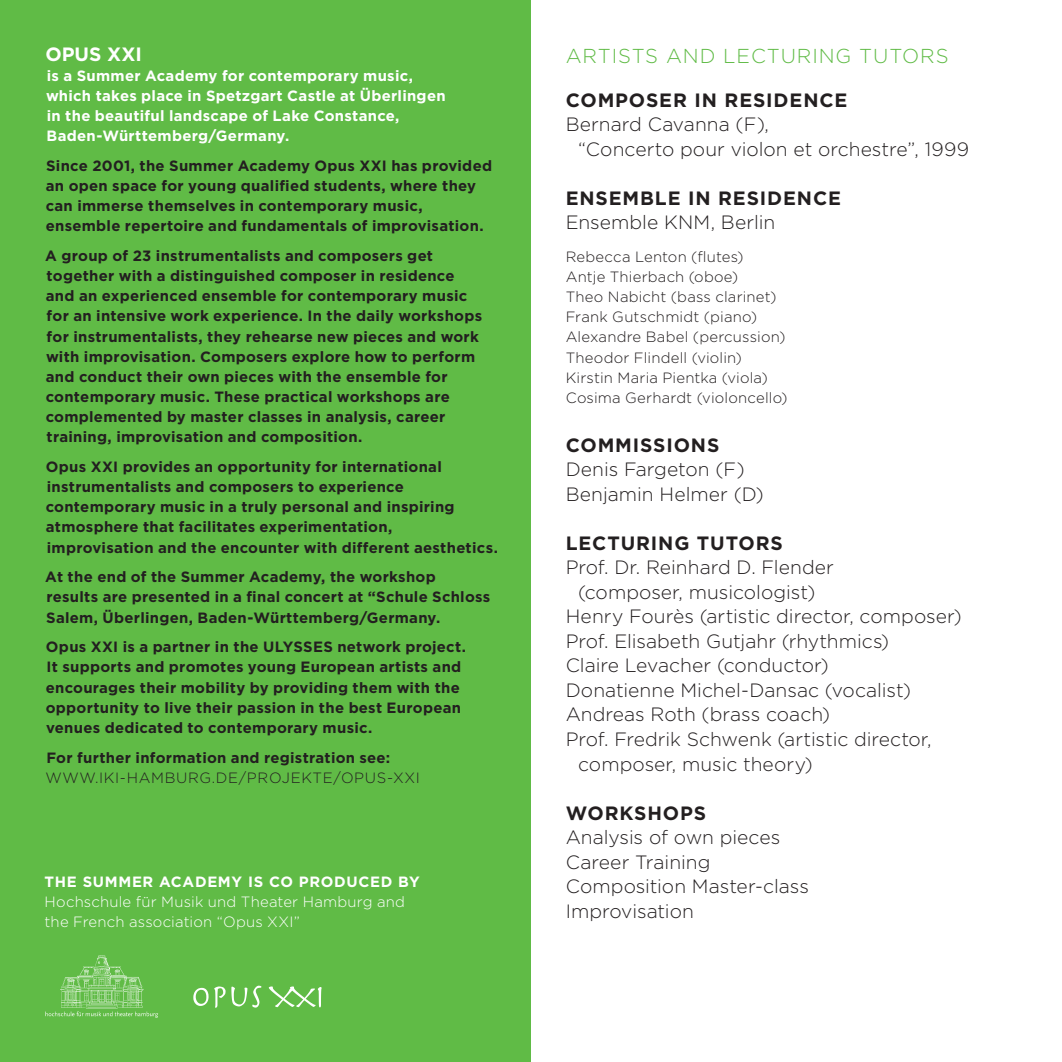
<style>
.page{position:relative;width:1062px;height:1062px;background:#fff}
.page>*{position:absolute;margin:0;border:0;box-sizing:border-box;transform-origin:0 0}
.t1{font:300 20.12px "Gotham";letter-spacing:.045em;color:#60bb46}
.t2{font:300 19.25px/24.5px "Gotham";color:#231f20}
.t3{font:700 19.25px "Gotham";letter-spacing:.045em;color:#231f20}
.t4{font:700 19.25px "Gotham";color:#fff}
.t5{font:700 14.88px/20.1px "Gotham";letter-spacing:.02em;color:#231f20}
.t6{font:300 14.88px/20.1px "Gotham";letter-spacing:.01em;color:#231f20}
.t7{font:700 14.88px/20.1px "Gotham";letter-spacing:.02em;color:#fff}
.t8{font:300 14.88px/20.1px "Gotham";letter-spacing:.01em;color:#fff}
.t9{font:300 14.88px "Gotham";letter-spacing:.045em;color:#231f20}
.t10{font:700 14.88px "Gotham";letter-spacing:.045em;color:#fff}
</style>
<div class="page">
<div style="left:0;top:0;width:531px;height:1062px;background:#60bb46"></div>
<img style="left:45px;top:955px;width:113px;height:63px">
<svg style="left:193px;top:987px;width:15px;height:19px"></svg>
<svg style="left:214px;top:986px;width:11px;height:21px"></svg>
<svg style="left:231px;top:985px;width:30px;height:22px"></svg>
<svg style="left:269px;top:986px;width:53px;height:21px"></svg>
<p class="t4" style="left:45px;top:43px;width:98px">OPUS XXI</p>
<p class="t7" style="left:46px;top:65px;width:401px">is a Summer Academy for contemporary music, which takes place in Spetzgart Castle at Überlingen in the beautiful landscape of Lake Constance, Baden-Württemberg/Germany.</p>
<p class="t5" style="left:46px;top:155px;width:448px">Since 2001, the Summer Academy Opus XXI has provided an open space for young qualified students, where they can immerse themselves in contemporary music, ensemble repertoire and fundamentals of improvisation.</p>
<p class="t5" style="left:45px;top:245px;width:438px">A group of 23 instrumentalists and composers get together with a distinguished composer in residence and an experienced ensemble for contemporary music for an intensive work experience. In the daily workshops for instrumentalists, they rehearse new pieces and work with improvisation. Composers explore how to perform and conduct their own pieces with the ensemble for contemporary music. These practical workshops are complemented by master classes in analysis, career training, improvisation and composition.</p>
<p class="t5" style="left:46px;top:456px;width:454px">Opus XXI provides an opportunity for international instrumentalists and composers to experience contemporary music in a truly personal and inspiring atmosphere that facilitates experimentation, improvisation and the encounter with different aesthetics.</p>
<p class="t5" style="left:45px;top:566px;width:446px">At the end of the Summer Academy, the workshop results are presented in a final concert at “Schule Schloss<br>Salem, Überlingen, Baden-Württemberg/Germany.</p>
<p class="t5" style="left:46px;top:636px;width:422px">Opus XXI is a partner in the ULYSSES network project.<br>It supports and promotes young European artists and encourages their mobility by providing them with the opportunity to live their passion in the best European venues dedicated to contemporary music.</p>
<p class="t5" style="left:47px;top:747px;width:345px">For further information and registration see:</p>
<p class="t9" style="left:46px;top:769px;width:376px">WWW.IKI-HAMBURG.DE/PROJEKTE/OPUS-XXI</p>
<p class="t10" style="left:45px;top:873px;width:376px">THE SUMMER ACADEMY IS CO PRODUCED BY</p>
<p class="t8" style="left:45px;top:891px;width:362px">Hochschule für Musik und Theater Hamburg and the French association “Opus XXI”</p>
<h1 class="t1" style="left:566px;top:45px;width:384px">ARTISTS AND LECTURING TUTORS</h1>
<p class="t3" style="left:566px;top:89px;width:283px">COMPOSER IN RESIDENCE</p>
<p class="t2" style="left:578px;top:112px;width:392px;text-indent:-12px">Bernard Cavanna (F),<br>“Concerto pour violon et orchestre”, 1999</p>
<p class="t3" style="left:566px;top:187px;width:277px">ENSEMBLE IN RESIDENCE</p>
<p class="t2" style="left:566px;top:210px;width:211px">Ensemble KNM, Berlin</p>
<p class="t6" style="left:566px;top:246px;width:223px">Rebecca Lenton (flutes)<br>Antje Thierbach (oboe)<br>Theo Nabicht (bass clarinet)<br>Frank Gutschmidt (piano)<br>Alexandre Babel (percussion)<br>Theodor Flindell (violin)<br>Kirstin Maria Pientka (viola)<br>Cosima Gerhardt (violoncello)</p>
<p class="t3" style="left:566px;top:434px;width:155px">COMMISSIONS</p>
<p class="t2" style="left:566px;top:457px;width:200px">Denis Fargeton (F)<br>Benjamin Helmer (D)</p>
<p class="t3" style="left:566px;top:532px;width:219px">LECTURING TUTORS</p>
<p class="t2" style="left:566px;top:555px;width:270px">Prof. Dr. Reinhard D. Flender</p>
<p class="t2" style="left:578px;top:579px;width:239px">(composer, musicologist)</p>
<p class="t2" style="left:566px;top:604px;width:397px">Henry Fourès (artistic director, composer)</p>
<p class="t2" style="left:566px;top:628px;width:325px">Prof. Elisabeth Gutjahr (rhythmics)</p>
<p class="t2" style="left:566px;top:653px;width:265px">Claire Levacher (conductor)</p>
<p class="t2" style="left:566px;top:677px;width:347px">Donatienne Michel-Dansac (vocalist)</p>
<p class="t2" style="left:566px;top:702px;width:266px">Andreas Roth (brass coach)</p>
<p class="t2" style="left:566px;top:726px;width:367px">Prof. Fredrik Schwenk (artistic director,</p>
<p class="t2" style="left:578px;top:751px;width:236px">composer, music theory)</p>
<p class="t3" style="left:566px;top:801px;width:142px">WORKSHOPS</p>
<p class="t2" style="left:566px;top:824px;width:245px">Analysis of own pieces<br>Career Training<br>Composition Master-class<br>Improvisation</p>
</div>
